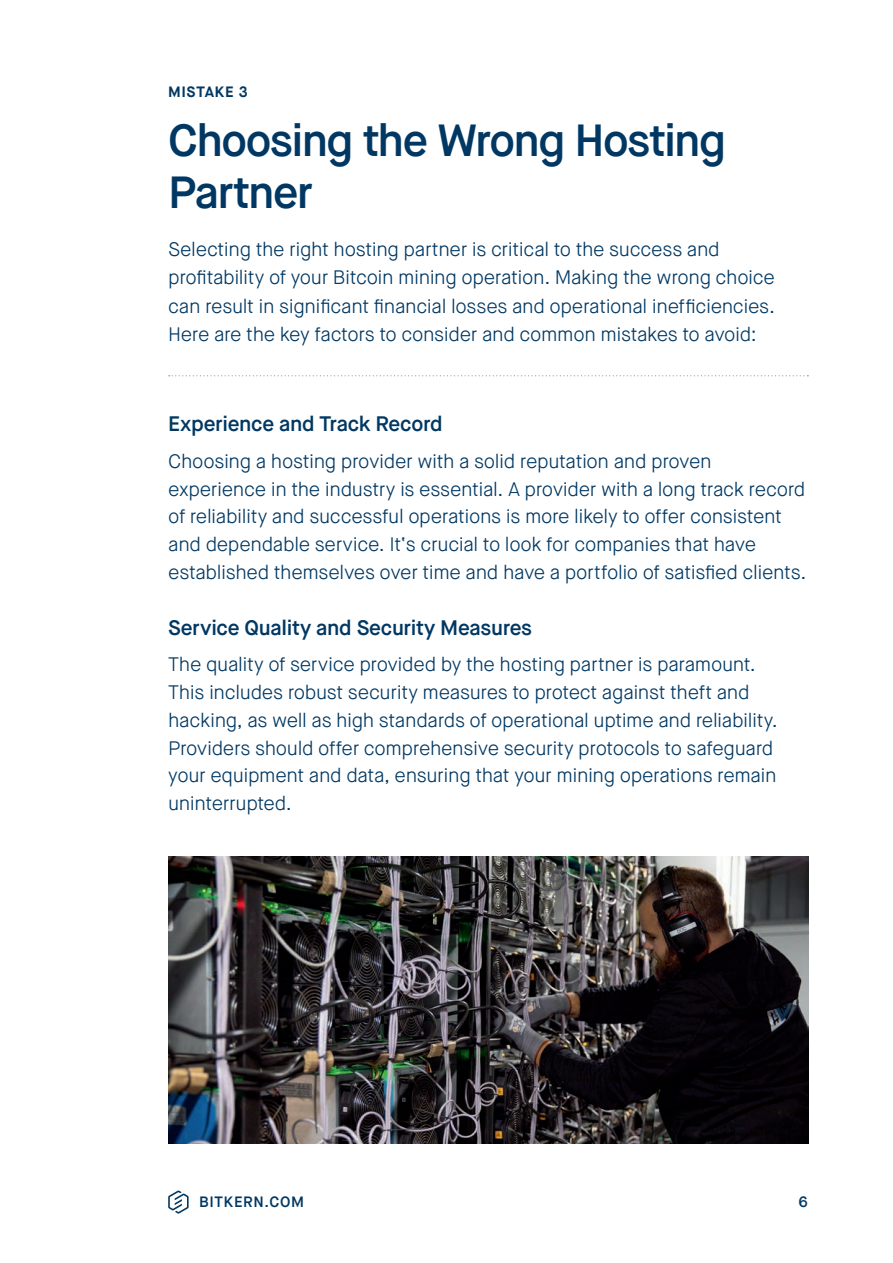
<style>
.page{position:relative;width:893px;height:1263px;background:#fff}
.page>*{position:absolute;margin:0;border:0;box-sizing:border-box;transform-origin:0 0}
.t1{font:600 45px/52.5px "Maison Neue";letter-spacing:-.035em;color:#003863}
.t2{font:600 21px "Maison Neue";letter-spacing:-.015em;color:#003863}
.t3{font:300 19.5px/27.8px "Maison Neue";letter-spacing:-.02em;color:#003863}
.t4{font:600 15px "Maison Neue";letter-spacing:.045em;color:#003863}
.t5{font:700 15px "Maison Neue";letter-spacing:.045em;color:#003863}
</style>
<div class="page">
<svg style="left:168px;top:1190px;width:21px;height:23px"></svg>
<svg style="left:169px;top:375px;width:639px;height:1px"></svg>
<img style="left:168px;top:856px;width:641px;height:288px">
<p class="t5" style="left:168px;top:82px;width:81px">MISTAKE 3</p>
<h1 class="t1" style="left:168px;top:114px;width:559px">Choosing the Wrong Hosting<br>Partner</h1>
<p class="t3" style="left:168px;top:235px;width:608px;line-height:28.5px">Selecting the right hosting partner is critical to the success and profitability of your Bitcoin mining operation. Making the wrong choice can result in significant financial losses and operational inefficiencies.<br>Here are the key factors to consider and common mistakes to avoid:</p>
<p class="t2" style="left:168px;top:411px;width:276px">Experience and Track Record</p>
<p class="t3" style="left:168px;top:447px;width:640px">Choosing a hosting provider with a solid reputation and proven experience in the industry is essential. A provider with a long track record of reliability and successful operations is more likely to offer consistent and dependable service. It‘s crucial to look for companies that have established themselves over time and have a portfolio of satisfied clients.</p>
<p class="t2" style="left:168px;top:614px;width:365px">Service Quality and Security Measures</p>
<p class="t3" style="left:168px;top:651px;width:611px">The quality of service provided by the hosting partner is paramount.<br>This includes robust security measures to protect against theft and hacking, as well as high standards of operational uptime and reliability.<br>Providers should offer comprehensive security protocols to safeguard your equipment and data, ensuring that your mining operations remain uninterrupted.</p>
<p class="t4" style="left:199px;top:1192px;width:106px">BITKERN.COM</p>
<p class="t4" style="left:798px;top:1192px;width:11px">6</p>
</div>
